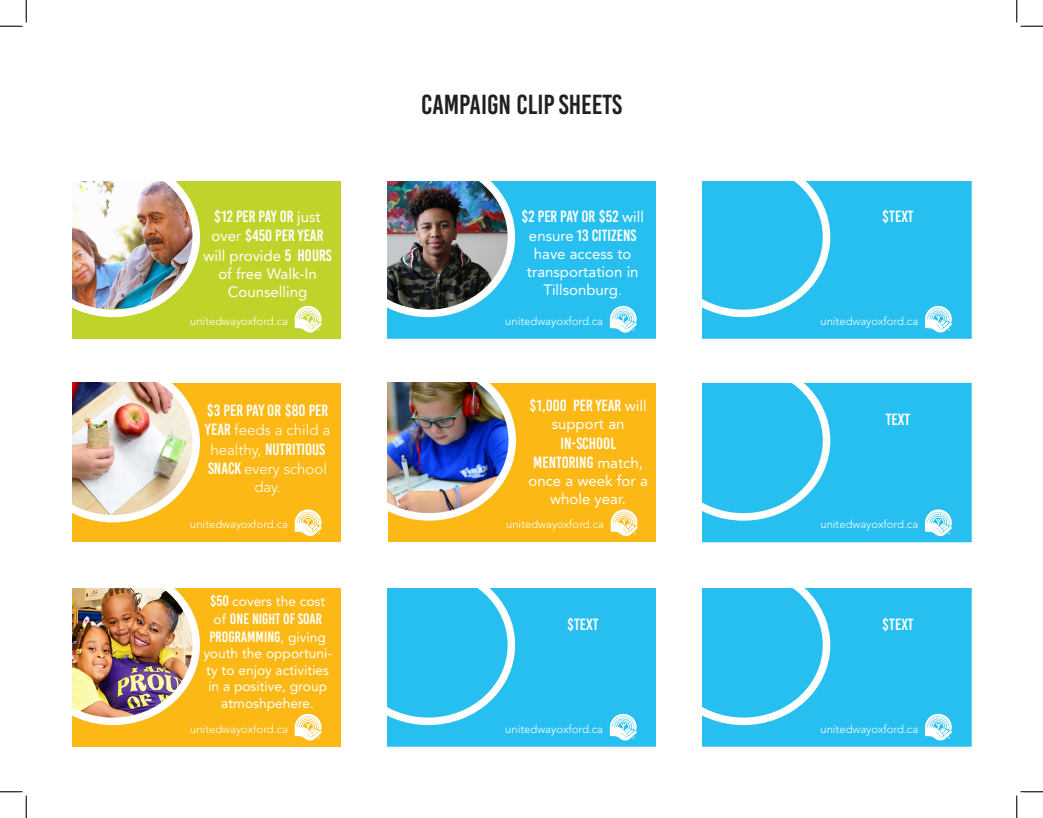
<style>
.page{position:relative;width:1043px;height:818px;background:#fff}
.page>*{position:absolute;margin:0;border:0;box-sizing:border-box;transform-origin:0 0}
.t1{font:27.5px "Bebas Kai";color:#231f20}
.t2{font:16.25px/19.5px "Bebas Kai";color:#fff}
.t3{font:15px/18px "Avenir LT Std";color:#fff;text-align:center}
.t4{font:300 15px/18px "Avenir LT Std";color:#fff;text-align:center}
.t5{font:15px/18px "Bebas Kai";color:#fff}
.t6{font:13.75px/16.5px "Avenir LT Std";color:#fff}
.t7{font:300 11.25px "Avenir LT Std";color:#fff}
.s1{font-family:"Avenir LT Std";font-size:15px}
.s2{font-family:"Avenir LT Std";font-weight:300;font-size:15px}
.s3{font-family:"Bebas Kai";font-size:16.25px}
.s4{font-family:"Bebas Kai";font-weight:400;font-size:16.25px}
.s5{font-family:"Bebas Kai";font-size:15px}
.s6{font-family:"Avenir LT Std";font-size:13.75px}
.s7{font-weight:300}
</style>
<div class="page">
<div style="left:72px;top:180px;width:269px;height:158px;background:#c0d32b"></div>
<img style="left:72px;top:181px;width:124px;height:127px">
<div style="left:26px;top:157px;width:174px;height:160px;border:8px solid #fff;border-radius:50%"></div>
<svg style="left:294px;top:306px;width:28px;height:27px"></svg>
<div style="left:72px;top:383px;width:269px;height:158px;background:#fcb814"></div>
<img style="left:72px;top:382px;width:124px;height:136px">
<div style="left:26px;top:362px;width:174px;height:160px;border:8px solid #fff;border-radius:50%"></div>
<svg style="left:294px;top:509px;width:28px;height:28px"></svg>
<div style="left:72px;top:588px;width:269px;height:158px;background:#fcb814"></div>
<img style="left:72px;top:588px;width:124px;height:133px">
<div style="left:26px;top:564px;width:174px;height:161px;border:8px solid #fff;border-radius:50%"></div>
<svg style="left:294px;top:713px;width:28px;height:28px"></svg>
<div style="left:386px;top:179px;width:270px;height:160px;background:#26bff0;border:1px solid #26bff0"></div>
<img style="left:386px;top:181px;width:125px;height:132px">
<div style="left:341px;top:157px;width:174px;height:160px;border:8px solid #fff;border-radius:50%"></div>
<svg style="left:609px;top:306px;width:28px;height:27px"></svg>
<div style="left:388px;top:383px;width:268px;height:158px;background:#fcb814"></div>
<img style="left:387px;top:382px;width:125px;height:135px">
<div style="left:342px;top:360px;width:174px;height:160px;border:8px solid #fff;border-radius:50%"></div>
<svg style="left:610px;top:509px;width:27px;height:28px"></svg>
<div style="left:386px;top:587px;width:270px;height:159px;background:#26bff0;border:1px solid #26bff0"></div>
<div style="left:341px;top:564px;width:174px;height:161px;border:8px solid #fff;border-radius:50%"></div>
<svg style="left:609px;top:713px;width:28px;height:28px"></svg>
<div style="left:701px;top:587px;width:270px;height:159px;background:#26bff0;border:1px solid #26bff0"></div>
<div style="left:656px;top:564px;width:174px;height:161px;border:8px solid #fff;border-radius:50%"></div>
<svg style="left:925px;top:713px;width:27px;height:28px"></svg>
<div style="left:701px;top:383px;width:270px;height:159px;background:#26bff0;border:1px solid #26bff0"></div>
<div style="left:656px;top:360px;width:174px;height:160px;border:8px solid #fff;border-radius:50%"></div>
<svg style="left:925px;top:509px;width:27px;height:28px"></svg>
<div style="left:701px;top:179px;width:270px;height:160px;background:#26bff0;border:1px solid #26bff0"></div>
<div style="left:656px;top:157px;width:174px;height:160px;border:8px solid #fff;border-radius:50%"></div>
<svg style="left:925px;top:306px;width:27px;height:27px"></svg>
<div style="left:26px;top:148px;width:45px;height:603px;background:#fff"></div>
<div style="left:71px;top:121px;width:900px;height:60px;background:#fff"></div>
<div style="left:26px;top:348px;width:952px;height:34px;background:#fff"></div>
<div style="left:656px;top:144px;width:45px;height:637px;background:#fff"></div>
<div style="left:36px;top:553px;width:970px;height:34px;background:#fff"></div>
<div style="left:341px;top:26px;width:45px;height:765px;background:#fff"></div>
<svg style="left:0;top:0;width:27px;height:27px"></svg>
<svg style="left:0;top:791px;width:27px;height:27px"></svg>
<svg style="left:1016px;top:0;width:26px;height:27px"></svg>
<svg style="left:1016px;top:791px;width:26px;height:27px"></svg>
<p class="t2" style="left:212px;top:206px;width:113px">$12 PER PAY OR <span class="s1">just ove</span><span class="s2">r</span> $450 PER YEAR</p>
<p class="t3" style="left:203px;top:246px;width:130px">will provide <span class="s3">5 HOURS </span>of free Walk-In</p>
<p class="t3" style="left:228px;top:282px;width:81px">Counselling</p>
<p class="t7" style="left:190px;top:314px;width:99px">unitedwayoxford.ca</p>
<p class="t2" style="left:207px;top:400px;width:123px">$3 PER PAY OR $80 PER</p>
<p class="t4" style="left:205px;top:421px;width:127px"><span class="s4">YEAR</span> feeds a child a</p>
<p class="t2" style="left:210px;top:439px;width:116px"><span class="s2">healthy,</span> NUTRITIOUS</p>
<p class="t4" style="left:208px;top:460px;width:120px"><span class="s4">SNACK</span> every school day.</p>
<p class="t7" style="left:190px;top:517px;width:99px">unitedwayoxford.ca</p>
<p class="t6" style="left:210px;top:592px;width:117px"><span class="s5">$50</span> covers the cost</p>
<p class="t5" style="left:209px;top:609px;width:118px"><span class="s6">of</span> ONE NIGHT OF SOAR<br>PROGRAMMING<span class="s6">, giving</span></p>
<p class="t6" style="left:203px;top:645px;width:130px">youth the opportuni&shy;ty to enjoy activities in a positive, group</p>
<p class="t6" style="left:221px;top:694px;width:94px">atmoshpehere.</p>
<p class="t7" style="left:190px;top:722px;width:99px">unitedwayoxford.ca</p>
<p class="t1" style="left:421px;top:90px;width:202px">CAMPAIGN CLIP SHEETS</p>
<p class="t2" style="left:521px;top:206px;width:124px;text-align:center">$2 PER PAY OR $52 <span class="s1">will ensure</span> 13 CITIZENS</p>
<p class="t3" style="left:534px;top:245px;width:99px">have access to</p>
<p class="t3" style="left:527px;top:263px;width:113px">transportation in<br>Tillsonburg<span class="s7">.</span></p>
<p class="t7" style="left:505px;top:314px;width:99px">unitedwayoxford.ca</p>
<p class="t2" style="left:529px;top:396px;width:118px">$1,000 PER YEAR <span class="s1">will</span></p>
<p class="t3" style="left:551px;top:415px;width:74px">support an</p>
<p class="t2" style="left:560px;top:433px;width:57px">IN-SCHOOL</p>
<p class="t2" style="left:533px;top:453px;width:111px">MENTORING <span class="s1">match,</span></p>
<p class="t3" style="left:528px;top:472px;width:121px">once a week for a whole year.</p>
<p class="t7" style="left:506px;top:517px;width:99px">unitedwayoxford.ca</p>
<p class="t2" style="left:567px;top:614px;width:33px">$TEXT</p>
<p class="t7" style="left:505px;top:722px;width:99px">unitedwayoxford.ca</p>
<p class="t2" style="left:882px;top:206px;width:33px">$TEXT</p>
<p class="t7" style="left:820px;top:314px;width:99px">unitedwayoxford.ca</p>
<p class="t2" style="left:885px;top:410px;width:26px">TEXT</p>
<p class="t7" style="left:820px;top:517px;width:99px">unitedwayoxford.ca</p>
<p class="t2" style="left:882px;top:614px;width:33px">$TEXT</p>
<p class="t7" style="left:820px;top:722px;width:99px">unitedwayoxford.ca</p>
</div>
